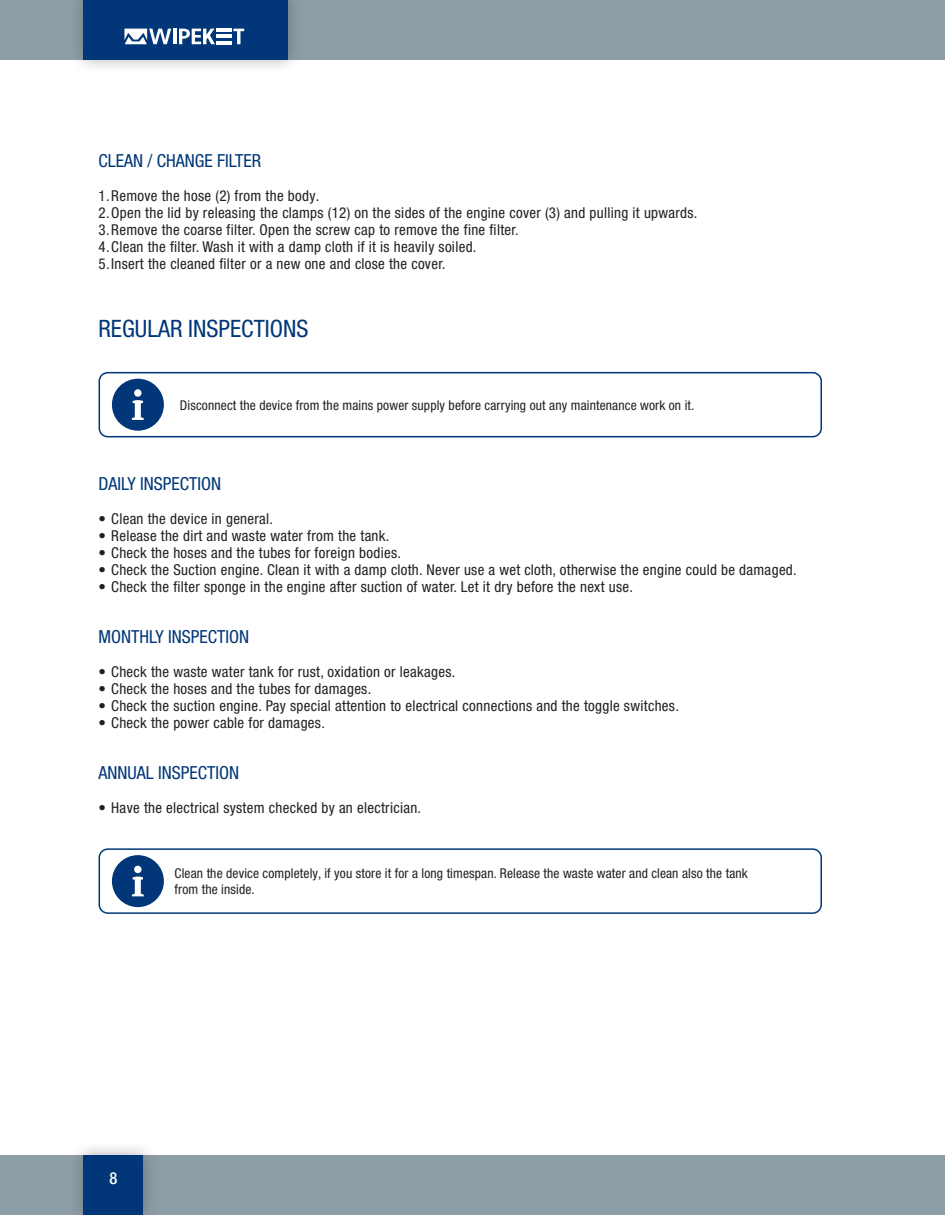
<style>
.page{position:relative;width:945px;height:1215px;background:#fff}
.page>*{position:absolute;margin:0;border:0;box-sizing:border-box;transform-origin:0 0}
.t1{font:condensed 24px "Helvetica Neue LT Pro";color:#013778}
.t2{font:condensed 18px "Helvetica Neue LT Pro";color:#013778}
.t3{font:500 condensed 16.5px "Helvetica Neue LT Pro";color:#fff}
.t4{font:condensed 15px/17px "Helvetica Neue LT Pro";letter-spacing:.02em;color:#231f20}
.t5{font:condensed 13.5px/16.5px "Helvetica Neue LT Pro";letter-spacing:.01em;color:#231f20}
</style>
<div class="page">
<div style="left:0;top:0;width:945px;height:60px;background:#8d9da6"></div>
<div style="left:69px;top:0;width:233px;height:74px;background:#231f20;opacity:.35"></div>
<div style="left:84px;top:0;width:204px;height:60px;background:#013778"></div>
<div style="left:0;top:1155px;width:945px;height:60px;background:#8d9da6"></div>
<div style="left:69px;top:1141px;width:89px;height:74px;background:#231f20;opacity:.35"></div>
<div style="left:84px;top:1155px;width:59px;height:60px;background:#013778"></div>
<hr style="left:173px;top:29px;width:3px;height:15px;background:#fff">
<svg style="left:124px;top:29px;width:47px;height:15px"></svg>
<hr style="left:216px;top:29px;width:16px;height:3px;background:#fff">
<hr style="left:216px;top:35px;width:16px;height:3px;background:#fff">
<hr style="left:216px;top:41px;width:16px;height:3px;background:#fff">
<svg style="left:179px;top:29px;width:36px;height:15px"></svg>
<svg style="left:233px;top:29px;width:11px;height:15px"></svg>
<div style="left:99px;top:372px;width:723px;height:65px;border:2px solid #013778;border-radius:9px"></div>
<div style="left:99px;top:848px;width:723px;height:66px;border:2px solid #013778;border-radius:9px"></div>
<svg style="left:112px;top:379px;width:52px;height:52px"></svg>
<svg style="left:112px;top:855px;width:52px;height:52px"></svg>
<p class="t2" style="left:99px;top:150px;width:164px">CLEAN / CHANGE FILTER</p>
<p class="t4" style="left:99px;top:187px;width:600px">1.Remove the hose (2) from the body.<br>2.Open the lid by releasing the clamps (12) on the sides of the engine cover (3) and pulling it upwards.<br>3.Remove the coarse filter. Open the screw cap to remove the fine filter.<br>4.Clean the filter. Wash it with a damp cloth if it is heavily soiled.<br>5.Insert the cleaned filter or a new one and close the cover.</p>
<h1 class="t1" style="left:99px;top:314px;width:211px">REGULAR INSPECTIONS</h1>
<p class="t5" style="left:180px;top:396px;width:516px">Disconnect the device from the mains power supply before carrying out any maintenance work on it.</p>
<p class="t2" style="left:99px;top:473px;width:124px">DAILY INSPECTION</p>
<p class="t4" style="left:99px;top:510px;width:176px">• Clean the device in general.</p>
<p class="t4" style="left:99px;top:527px;width:292px">• Release the dirt and waste water from the tank.</p>
<p class="t4" style="left:99px;top:544px;width:304px">• Check the hoses and the tubes for foreign bodies.</p>
<p class="t4" style="left:99px;top:561px;width:700px">• Check the Suction engine. Clean it with a damp cloth. Never use a wet cloth, otherwise the engine could be damaged.</p>
<p class="t4" style="left:99px;top:578px;width:536px">• Check the filter sponge in the engine after suction of water. Let it dry before the next use.</p>
<p class="t2" style="left:99px;top:626px;width:152px">MONTHLY INSPECTION</p>
<p class="t4" style="left:99px;top:663px;width:358px">• Check the waste water tank for rust, oxidation or leakages.</p>
<p class="t4" style="left:99px;top:680px;width:274px">• Check the hoses and the tubes for damages.</p>
<p class="t4" style="left:99px;top:697px;width:582px">• Check the suction engine. Pay special attention to electrical connections and the toggle switches.</p>
<p class="t4" style="left:99px;top:714px;width:228px">• Check the power cable for damages.</p>
<p class="t2" style="left:99px;top:762px;width:142px">ANNUAL INSPECTION</p>
<p class="t4" style="left:99px;top:799px;width:324px">• Have the electrical system checked by an electrician.</p>
<p class="t5" style="left:175px;top:865px;width:575px">Clean the device completely, if you store it for a long timespan. Release the waste water and clean also the tank from the inside.</p>
<p class="t3" style="left:109px;top:1168px;width:9px">8</p>
</div>
